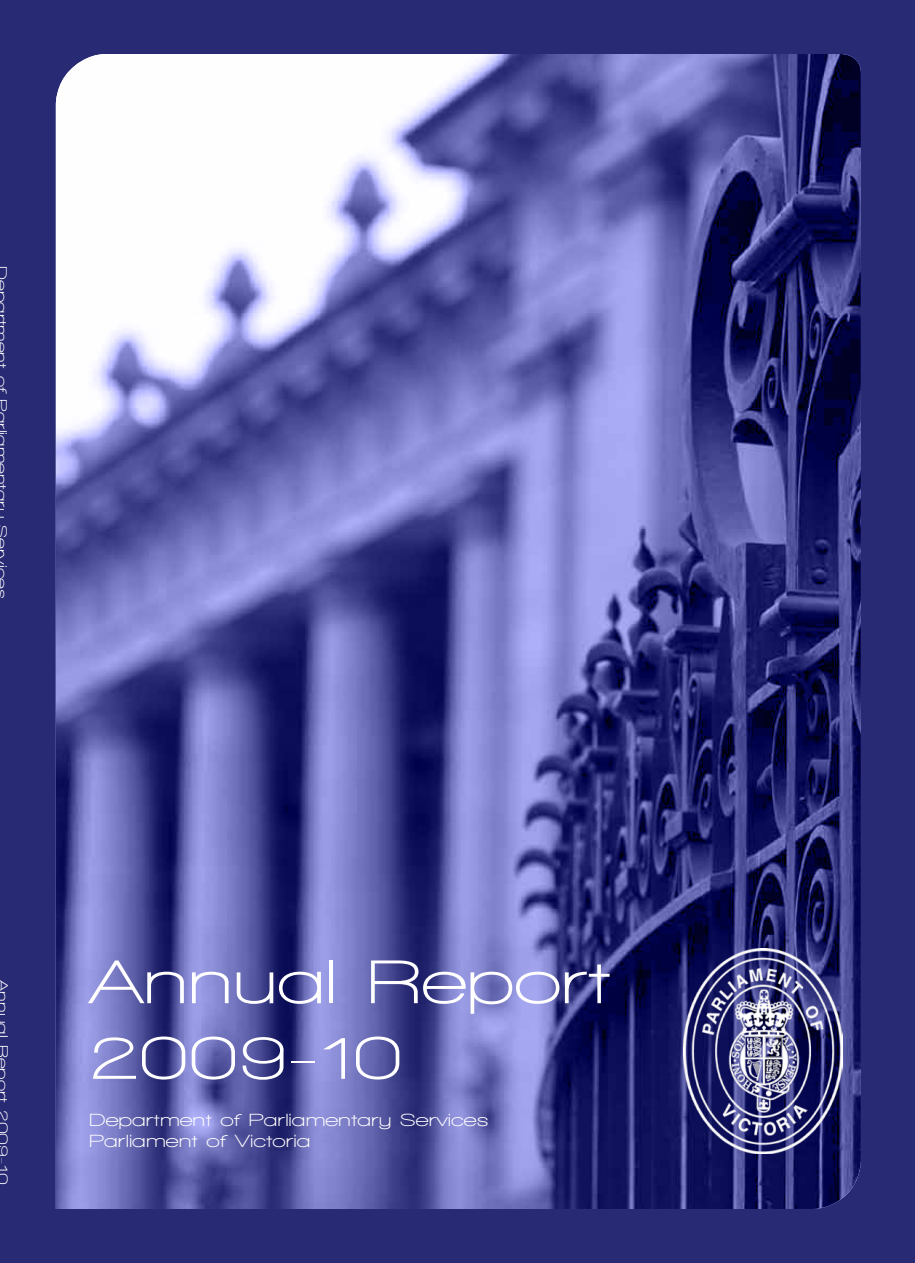
<style>
.page{position:relative;width:915px;height:1263px;background:#fff}
.page>*{position:absolute;margin:0;border:0;box-sizing:border-box;transform-origin:0 0}
.t1{font:700 63px/75.6px "Walkway Expand";color:#fff}
.t2{font:700 18px/21.6px "Walkway Expand";color:#fff}
.t3{font:700 15px "Walkway Expand";color:#fff}
</style>
<div class="page">
<div style="left:0;top:0;width:914px;height:1263px;background:#292a74"></div>
<img style="left:56px;top:54px;width:804px;height:1155px">
<img style="left:683px;top:948px;width:158px;height:205px">
<p class="t3" style="left:10px;top:266px;width:334px;rotate:90deg">De artment of Parliamentar Services</p>
<p class="t3" style="left:10px;top:978px;width:207px;rotate:90deg">Annual Re ort 2009-10</p>
<h1 class="t1" style="left:89px;top:943px;width:522px">Annual Report<br>2009-10</h1>
<p class="t2" style="left:89px;top:1108px;width:401px">Department of Parliamentary Services<br>Parliament of Victoria</p>
</div>
